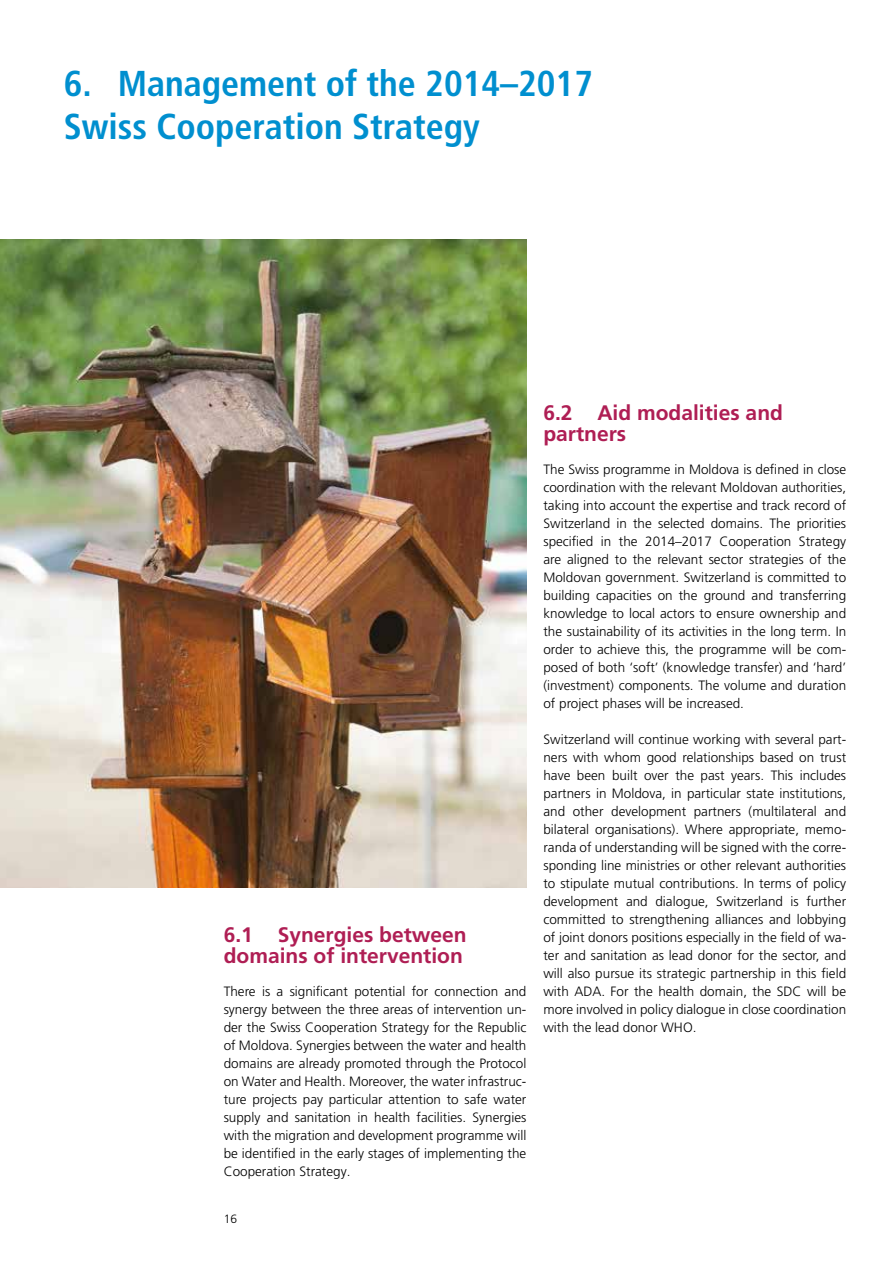
<style>
.page{position:relative;width:893px;height:1263px;background:#fff}
.page>*{position:absolute;margin:0;border:0;box-sizing:border-box;transform-origin:0 0}
.t1{font:700 condensed 36px/43.2px "Frutiger LT Pro";color:#008fcf}
.t2{font:700 21px/21px "Frutiger LT Pro";color:#af1e54}
.t3{font:300 13.5px/18px "Frutiger LT Pro";color:#000;text-align:justify}
.t4{font:300 12px "Frutiger LT Pro";color:#000}
</style>
<div class="page">
<img style="left:0;top:240px;width:526px;height:648px">
<h1 class="t1" style="left:64px;top:62px;width:531px">6. Management of the 2014–2017<br>Swiss Cooperation Strategy</h1>
<h2 class="t2" style="left:224px;top:924px;width:245px">6.1 Synergies between domains of intervention</h2>
<p class="t3" style="left:224px;top:982px;width:304px">There is a significant potential for connection and synergy between the three areas of intervention un&shy;der the Swiss Cooperation Strategy for the Republic of Moldova. Synergies between the water and health domains are already promoted through the Protocol on Water and Health. Moreover, the water infrastruc&shy;ture projects pay particular attention to safe water supply and sanitation in health facilities. Synergies with the migration and development programme will be identified in the early stages of implementing the Cooperation Strategy.</p>
<p class="t4" style="left:224px;top:1211px;width:15px">16</p>
<h2 class="t2" style="left:543px;top:402px;width:241px">6.2 Aid modalities and partners</h2>
<p class="t3" style="left:543px;top:460px;width:304px">The Swiss programme in Moldova is defined in close coordination with the relevant Moldovan authorities, taking into account the expertise and track record of Switzerland in the selected domains. The priorities specified in the 2014–2017 Cooperation Strategy are aligned to the relevant sector strategies of the Moldovan government. Switzerland is committed to building capacities on the ground and transferring knowledge to local actors to ensure ownership and the sustainability of its activities in the long term. In order to achieve this, the programme will be com&shy;posed of both ‘soft’ (knowledge transfer) and ‘hard’ (investment) components. The volume and duration of project phases will be increased.</p>
<p class="t3" style="left:543px;top:730px;width:304px">Switzerland will continue working with several part&shy;ners with whom good relationships based on trust have been built over the past years. This includes partners in Moldova, in particular state institutions, and other development partners (multilateral and bilateral organisations). Where appropriate, memo&shy;randa of understanding will be signed with the corre&shy;sponding line ministries or other relevant authorities to stipulate mutual contributions. In terms of policy development and dialogue, Switzerland is further committed to strengthening alliances and lobbying of joint donors positions especially in the field of wa&shy;ter and sanitation as lead donor for the sector, and will also pursue its strategic partnership in this field with ADA. For the health domain, the SDC will be more involved in policy dialogue in close coordination with the lead donor WHO.</p>
</div>
